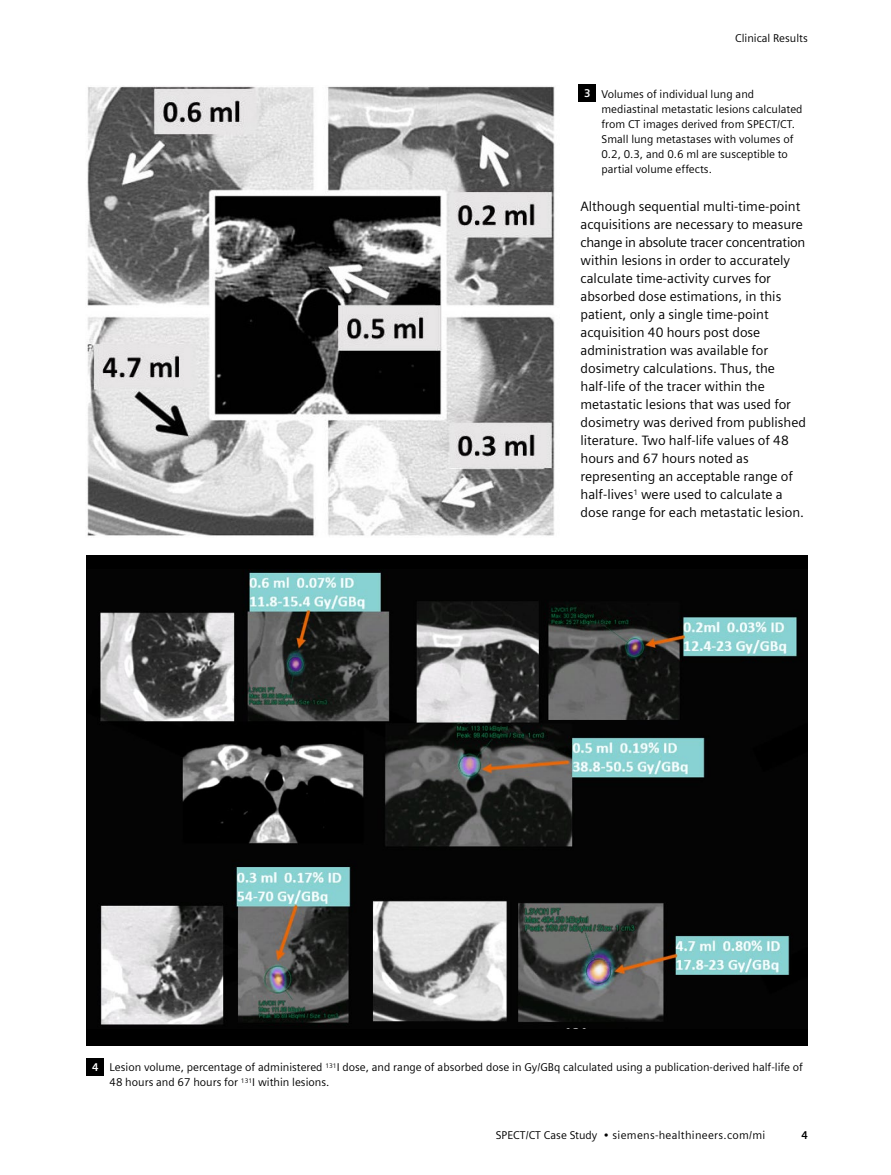
<style>
.page{position:relative;width:891px;height:1175px;background:#fff}
.page>*{position:absolute;margin:0;border:0;box-sizing:border-box;transform-origin:0 0}
.t1{font:13.5px/18px "Siemens Sans";color:#000}
.t2{font:11.25px/15px "Siemens Sans";color:#000}
.t3{font:11.25px "Siemens Sans";letter-spacing:.025em;color:#000}
.t4{font:700 11.25px "Siemens Sans";color:#000}
.s1{font-weight:700;color:#fff}
</style>
<div class="page">
<div style="left:579px;top:85px;width:17px;height:17px;background:#000"></div>
<img style="left:87px;top:86px;width:468px;height:450px">
<div style="left:87px;top:1058px;width:17px;height:17px;background:#000"></div>
<div style="left:86px;top:555px;width:722px;height:490px;background:#000"></div>
<img style="left:100px;top:571px;width:697px;height:456px">
<p class="t2" style="left:735px;top:31px;width:74px">Clinical Results</p>
<p class="t2" style="left:602px;top:86px;width:203px;text-indent:-17px"><span class="s1">3</span> Volumes of individual lung and mediastinal metastatic lesions calculated from CT images derived from SPECT/CT.<br>Small lung metastases with volumes of 0.2, 0.3, and 0.6 ml are susceptible to partial volume effects.</p>
<p class="t1" style="left:580px;top:197px;width:227px">Although sequential multi-time-point acquisitions are necessary to measure change in absolute tracer concentration within lesions in order to accurately calculate time-activity curves for absorbed dose estimations, in this patient, only a single time-point acquisition 40 hours post dose administration was available for dosimetry calculations. Thus, the half-life of the tracer within the metastatic lesions that was used for dosimetry was derived from published literature. Two half-life values of 48 hours and 67 hours noted as representing an acceptable range of half-lives<sup>1</sup> were used to calculate a dose range for each metastatic lesion.</p>
<p class="t2" style="left:110px;top:1060px;width:695px;text-indent:-17px"><span class="s1">4</span> Lesion volume, percentage of administered <sup>131</sup>I dose, and range of absorbed dose in Gy/GBq calculated using a publication-derived half-life of<br>48 hours and 67 hours for <sup>131</sup>I within lesions.</p>
<p class="t3" style="left:496px;top:1129px;width:271px">SPECT/CT Case Study • siemens-healthineers.com/mi</p>
<p class="t4" style="left:801px;top:1129px;width:8px">4</p>
</div>
